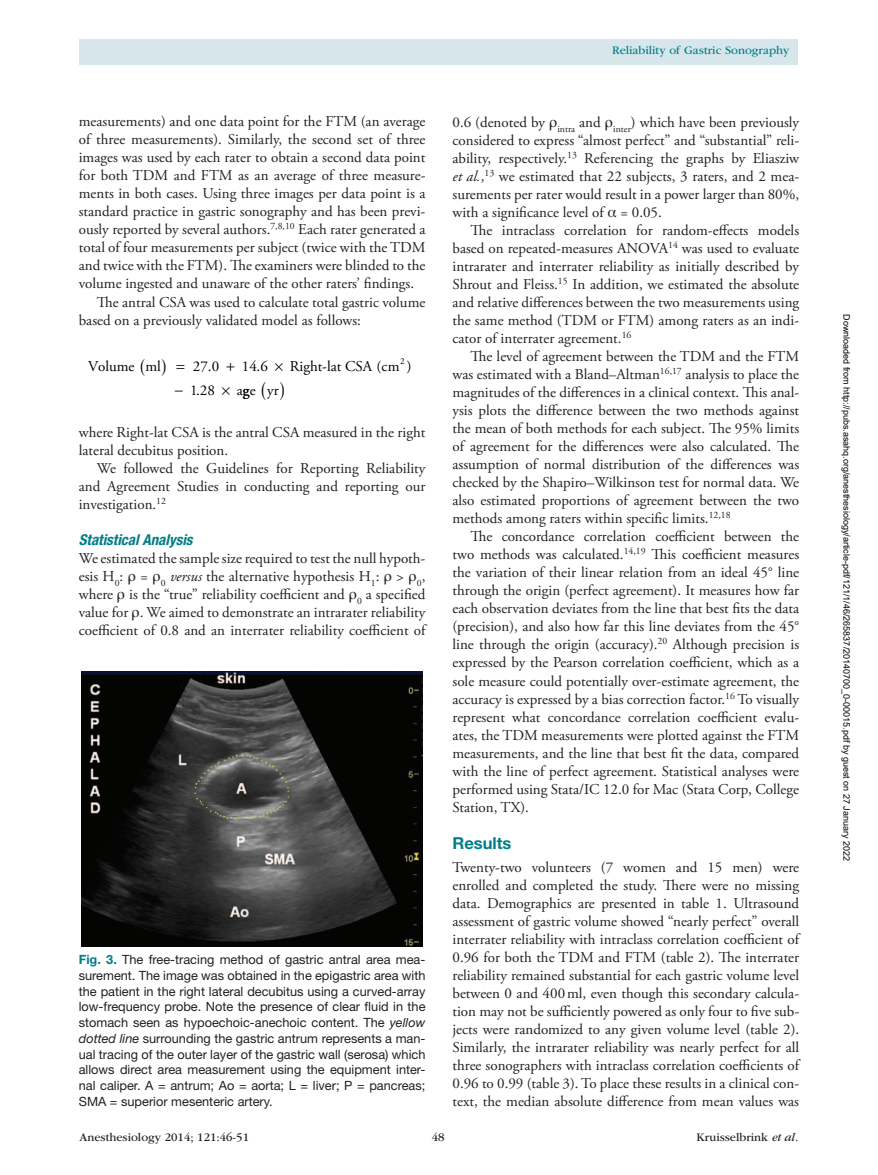
<style>
.page{position:relative;width:878px;height:1175px;background:#fff}
.page>*{position:absolute;margin:0;border:0;box-sizing:border-box;transform-origin:0 0}
.t1{font:700 16.5px "Helvetica Neue LT Std";color:#007d88}
.t2{font:15px/18px "Adobe Garamond Pro";color:#231f20;text-align:justify}
.t3{font:15px "Adobe Garamond Pro";color:#000}
.t4{font:italic 700 condensed 15px "Helvetica Neue LT Std";color:#007d88}
.t5{font:12.75px/15.8px "Helvetica Neue LT Std";color:#231f20;text-align:justify}
.t6{font:12px "ITC Garamond Std";color:#231f20}
.t7{font:12px "ITC Garamond Std";color:#007d88}
.t8{font:9px "Arial";color:#000}
.t9{font:9px "Adobe Garamond Pro";color:#000}
.s1{font-family:"Gandhari Unicode"}
.s2{font-style:italic}
.s3{font-weight:700;color:#007d88}
</style>
<div class="page">
<div style="left:79px;top:39px;width:718px;height:25px;background:#d6e6ea"></div>
<img style="left:82px;top:672px;width:340px;height:274px">
<p class="t2" style="left:79px;top:113px;width:348px">measurements) and one data point for the FTM (an average</p>
<p class="t2" style="left:79px;top:131px;width:348px">of three measurements). Similarly, the second set of three</p>
<p class="t2" style="left:79px;top:149px;width:348px">images was used by each rater to obtain a second data point</p>
<p class="t2" style="left:79px;top:167px;width:348px">for both TDM and FTM as an average of three measure-</p>
<p class="t2" style="left:79px;top:185px;width:348px">ments in both cases. Using three images per data point is a</p>
<p class="t2" style="left:79px;top:203px;width:348px">standard practice in gastric sonography and has been previ-</p>
<p class="t2" style="left:79px;top:221px;width:348px">ously reported by several authors.<sup>7,8,10</sup> Each rater generated a</p>
<p class="t2" style="left:79px;top:239px;width:348px">total of four measurements per subject (twice with the TDM</p>
<p class="t2" style="left:79px;top:257px;width:348px">and twice with the FTM). The examiners were blinded to the</p>
<p class="t2" style="left:79px;top:275px;width:337px">volume ingested and unaware of the other raters’ findings.</p>
<p class="t2" style="left:97px;top:293px;width:330px">The antral CSA was used to calculate total gastric volume</p>
<p class="t2" style="left:79px;top:311px;width:284px">based on a previously validated model as follows:</p>
<p class="t3" style="left:88px;top:357px;width:74px">Volume ml</p>
<p class="t3" style="left:193px;top:357px;width:28px">27.0</p>
<p class="t3" style="left:242px;top:357px;width:28px">14 6</p>
<p class="t3" style="left:290px;top:357px;width:111px">Right-lat CSA cm</p>
<p class="t3" style="left:190px;top:381px;width:26px">128</p>
<p class="t3" style="left:237px;top:381px;width:43px">age yr</p>
<p class="t9" style="left:400px;top:356px;width:6px">2</p>
<p class="t3" style="left:257px;top:357px;width:5px">.</p>
<p class="t3" style="left:376px;top:357px;width:6px">(</p>
<p class="t3" style="left:407px;top:357px;width:6px">)</p>
<p class="t3" style="left:196px;top:381px;width:5px">.</p>
<p class="t2" style="left:79px;top:424px;width:348px">where Right-lat CSA is the antral CSA measured in the right lateral decubitus position.</p>
<p class="t2" style="left:79px;top:460px;width:348px;text-indent:18px">We followed the Guidelines for Reporting Reliability and Agreement Studies in conducting and reporting our investigation.<sup>12</sup></p>
<p class="t4" style="left:79px;top:530px;width:115px">Statistical Analysis</p>
<p class="t2" style="left:79px;top:550px;width:348px">We estimated the sample size required to test the null hypoth&shy;esis H<sub>0</sub>: <span class="s1">ρ</span> = <span class="s1">ρ</span><sub>0</sub> <span class="s2">versus</span> the alternative hypothesis H<sub>1</sub>: <span class="s1">ρ</span> &gt; <span class="s1">ρ</span><sub>0</sub>, where <span class="s1">ρ</span> is the “true” reliability coefficient and <span class="s1">ρ</span><sub>0</sub> a specified value for <span class="s1">ρ</span>. We aimed to demonstrate an intrarater reliability coefficient of 0.8 and an interrater reliability coefficient of</p>
<p class="t5" style="left:79px;top:951px;width:348px"><span class="s3">Fig. 3.</span> The free-tracing method of gastric antral area mea&shy;surement. The image was obtained in the epigastric area with the patient in the right lateral decubitus using a curved-array low-frequency probe. Note the presence of clear fluid in the stomach seen as hypoechoic-anechoic content. The <span class="s2">yellow dotted line</span> surrounding the gastric antrum represents a man&shy;ual tracing of the outer layer of the gastric wall (serosa) which allows direct area measurement using the equipment inter&shy;nal caliper. A = antrum; Ao = aorta; L = liver; P = pancreas; SMA = superior mesenteric artery.</p>
<p class="t7" style="left:612px;top:44px;width:179px">Reliability of Gastric Sonography</p>
<p class="t2" style="left:452px;top:114px;width:348px">0.6 (denoted by <span class="s1">ρ</span><sub>intra</sub> and <span class="s1">ρ</span><sub>inter</sub>) which have been previously considered to express “almost perfect” and “substantial” reli&shy;ability, respectively.<sup>13</sup> Referencing the graphs by Eliasziw <span class="s2">et al.</span>,<sup>13</sup> we estimated that 22 subjects, 3 raters, and 2 mea&shy;surements per rater would result in a power larger than 80%, with a significance level of <span class="s1">α</span> = 0.05.</p>
<p class="t2" style="left:452px;top:222px;width:348px;text-indent:18px">The intraclass correlation for random-effects models based on repeated-measures ANOVA<sup>14</sup> was used to evaluate intrarater and interrater reliability as initially described by Shrout and Fleiss.<sup>15</sup> In addition, we estimated the absolute and relative differences between the two measurements using the same method (TDM or FTM) among raters as an indi&shy;cator of interrater agreement.<sup>16</sup></p>
<p class="t2" style="left:452px;top:348px;width:348px;text-indent:18px">The level of agreement between the TDM and the FTM was estimated with a Bland–Altman<sup>16,17</sup> analysis to place the magnitudes of the differences in a clinical context. This anal&shy;ysis plots the difference between the two methods against the mean of both methods for each subject. The 95% limits of agreement for the differences were also calculated. The assumption of normal distribution of the differences was checked by the Shapiro–Wilkinson test for normal data. We also estimated proportions of agreement between the two methods among raters within specific limits.<sup>12,18</sup></p>
<p class="t2" style="left:452px;top:528px;width:348px;text-indent:18px">The concordance correlation coefficient between the two methods was calculated.<sup>14,19</sup> This coefficient measures the variation of their linear relation from an ideal 45° line through the origin (perfect agreement). It measures how far each observation deviates from the line that best fits the data (precision), and also how far this line deviates from the 45° line through the origin (accuracy).<sup>20</sup> Although precision is expressed by the Pearson correlation coefficient, which as a sole measure could potentially over-estimate agreement, the accuracy is expressed by a bias correction factor.<sup>16</sup> To visually represent what concordance correlation coefficient evalu&shy;ates, the TDM measurements were plotted against the FTM measurements, and the line that best fit the data, compared with the line of perfect agreement. Statistical analyses were performed using Stata/IC 12.0 for Mac (Stata Corp, College Station, TX).</p>
<p class="t1" style="left:452px;top:833px;width:60px">Results</p>
<p class="t2" style="left:452px;top:858px;width:348px">Twenty-two volunteers (7 women and 15 men) were enrolled and completed the study. There were no missing data. Demographics are presented in table 1. Ultrasound assessment of gastric volume showed “nearly perfect” overall interrater reliability with intraclass correlation coefficient of 0.96 for both the TDM and FTM (table 2). The interrater reliability remained substantial for each gastric volume level between 0 and 400ml, even though this secondary calcula&shy;tion may not be sufficiently powered as only four to five sub&shy;jects were randomized to any given volume level (table 2).<br>Similarly, the intrarater reliability was nearly perfect for all three sonographers with intraclass correlation coefficients of 0.96 to 0.99 (table 3). To place these results in a clinical con&shy;text, the median absolute difference from mean values was</p>
<p class="t6" style="left:80px;top:1130px;width:171px">Anesthesiology 2014; 121:46-51</p>
<p class="t6" style="left:432px;top:1130px;width:14px">48</p>
<p class="t6" style="left:696px;top:1130px;width:103px">Kruisselbrink <span class="s2">et al.</span></p>
<p class="t8" style="left:850px;top:314px;width:548px;rotate:90deg">Downloaded from http://pubs.asahq.org/anesthesiology/article-pdf/121/1/46/265837/20140700_0-00015.pdf by guest on 27 January 2022</p>
</div>
